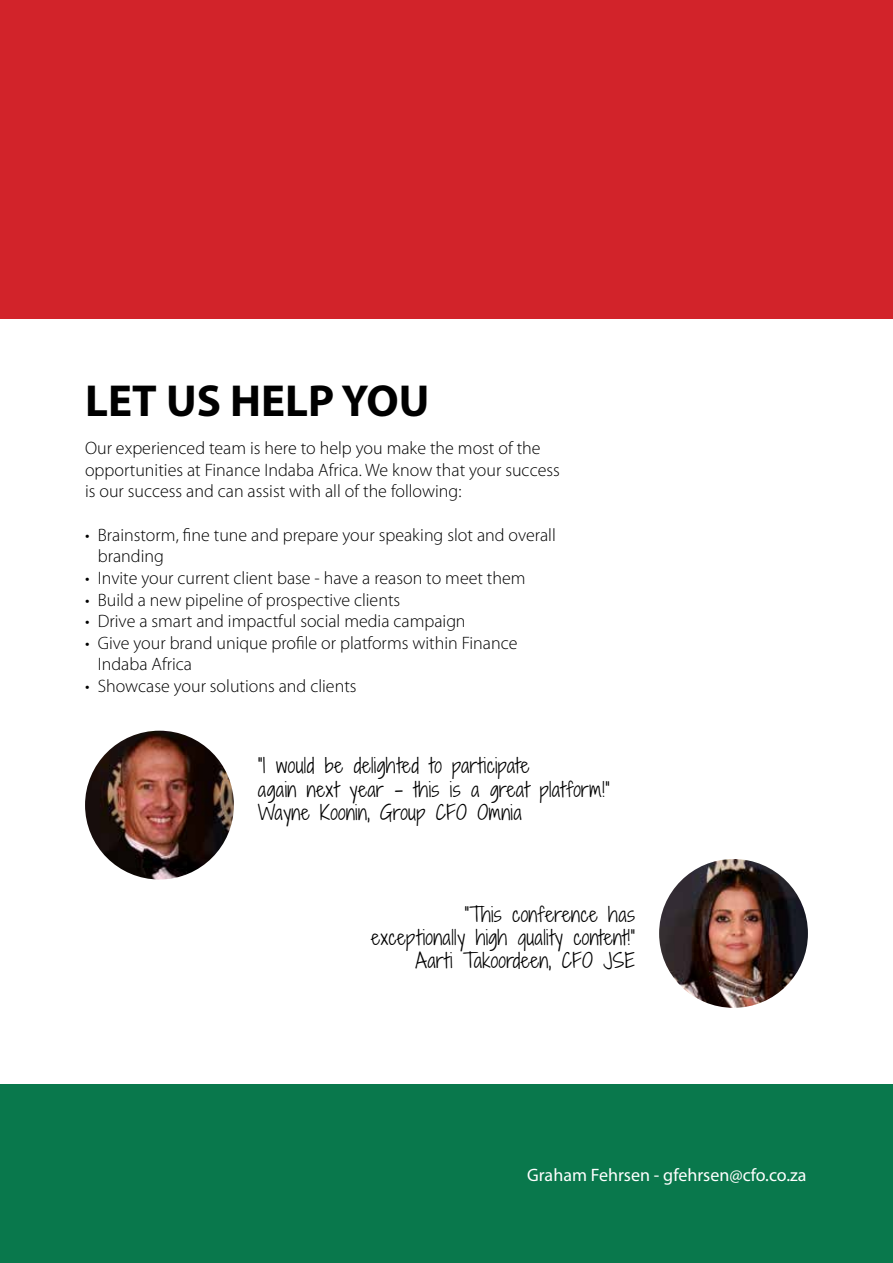
<style>
.page{position:relative;width:893px;height:1263px;background:#fff}
.page>*{position:absolute;margin:0;border:0;box-sizing:border-box;transform-origin:0 0}
.t1{font:700 45px "Myriad Pro";color:#000}
.t2{font:300 19.5px/23.4px "Shadows Into";letter-spacing:.02em;color:#000}
.t3{font:300 18px/21.6px "Myriad Pro";color:#000}
.t4{font:18px "Myriad Pro";color:#fff}
</style>
<div class="page">
<div style="left:0;top:1084px;width:893px;height:179px;background:#09784c"></div>
<div style="left:0;top:0;width:893px;height:319px;background:#d2232a"></div>
<img style="left:85px;top:731px;width:149px;height:148px;border-radius:74px">
<img style="left:659px;top:859px;width:149px;height:149px;border-radius:74px">
<h1 class="t1" style="left:85px;top:372px;width:346px">LET US HELP YOU</h1>
<p class="t3" style="left:85px;top:438px;width:476px">Our experienced team is here to help you make the most of the opportunities at Finance Indaba Africa. We know that your success is our success and can assist with all of the following:</p>
<p class="t3" style="left:98px;top:524px;width:460px;text-indent:-13px">• Brainstorm, fine tune and prepare your speaking slot and overall branding</p>
<p class="t3" style="left:85px;top:567px;width:442px">• Invite your current client base - have a reason to meet them</p>
<p class="t3" style="left:85px;top:589px;width:317px">• Build a new pipeline of prospective clients</p>
<p class="t3" style="left:85px;top:611px;width:382px">• Drive a smart and impactful social media campaign</p>
<p class="t3" style="left:98px;top:632px;width:421px;text-indent:-13px">• Give your brand unique profile or platforms within Finance<br>Indaba Africa</p>
<p class="t3" style="left:85px;top:675px;width:273px">• Showcase your solutions and clients</p>
<p class="t2" style="left:258px;top:754px;width:353px">“I would be delighted to participate<br>again next year - this is a great platform!”<br>Wayne Koonin, Group CFO Omnia</p>
<p class="t2" style="left:371px;top:902px;width:265px;text-align:right">“This conference has exceptionally high quality content!”<br>Aarti Takoordeen, CFO JSE</p>
<p class="t4" style="left:527px;top:1164px;width:281px">Graham Fehrsen - gfehrsen@cfo.co.za</p>
</div>
